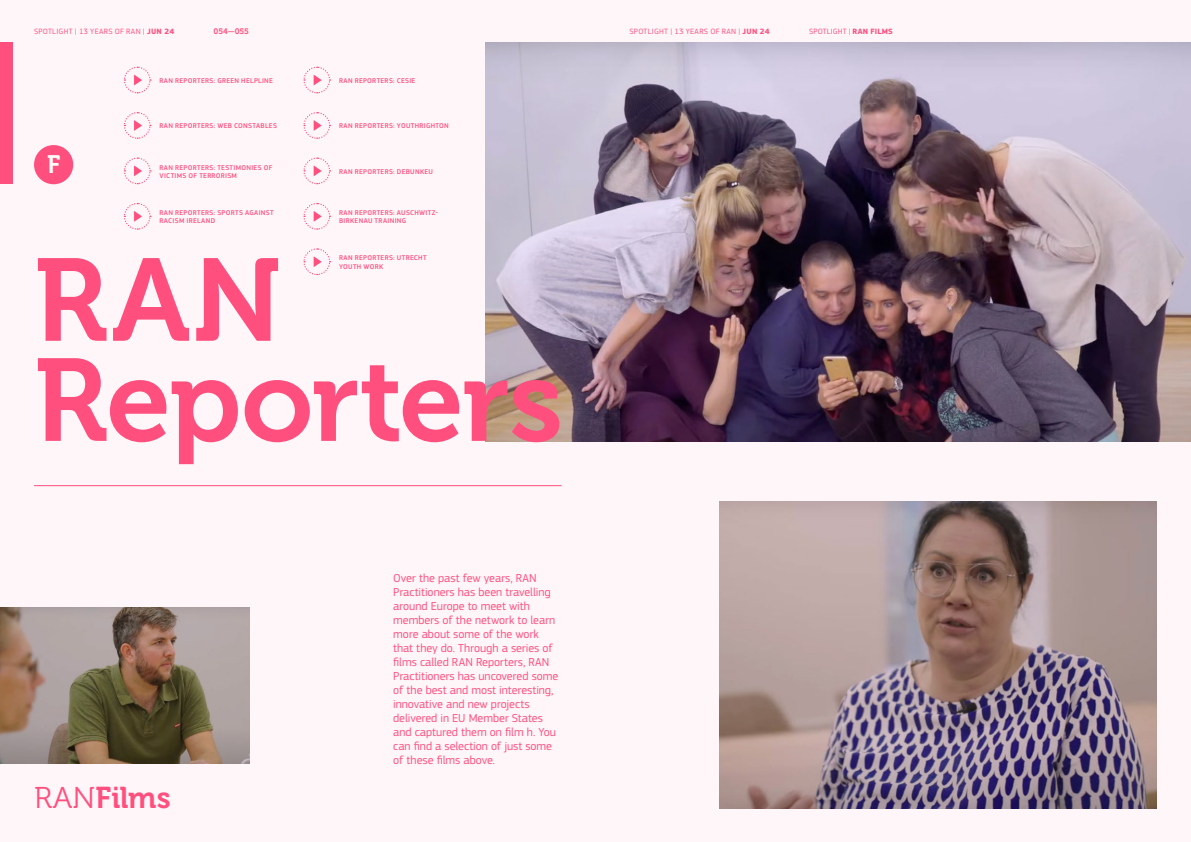
<style>
.page{position:relative;width:1191px;height:842px;background:#fff6f9}
.page>*{position:absolute;margin:0;border:0;box-sizing:border-box;transform-origin:0 0}
.t1{font:116.5px/100.1px "Museo 700";letter-spacing:-.01em;color:#ff4f7e}
.t2{font:30px "Museo 700";letter-spacing:-.005em;color:#ff4f7e}
.t3{font:25.2px "Museo 700";color:#fefaf8}
.t4{font:12px/14px "EC Square Sans Pro";letter-spacing:-.005em;color:#ff4f7e}
.t5{font:8px "EC Square Sans Pro";letter-spacing:.03em;color:#ff4f7e}
.t6{font:8px "Museo 700";letter-spacing:-.005em;color:#ff4f7e}
.t7{font:500 7.2px/8.5px "EC Square Sans Pro";letter-spacing:.045em;color:#ff4f7e}
.s1{font-weight:700}
.s2{font-family:"Museo 300"}
</style>
<div class="page">
<img style="left:485px;top:43px;width:706px;height:398px">
<img style="left:719px;top:502px;width:438px;height:306px">
<div style="left:0;top:43px;width:13px;height:141px;background:#ff4f7e"></div>
<img style="left:0;top:608px;width:249px;height:155px">
<div style="left:34px;top:145px;width:39px;height:39px;background:#ff4f7e;border-radius:50%"></div>
<svg style="left:124px;top:66px;width:27px;height:28px"></svg>
<svg style="left:303px;top:66px;width:28px;height:28px"></svg>
<svg style="left:124px;top:112px;width:27px;height:27px"></svg>
<svg style="left:303px;top:112px;width:28px;height:27px"></svg>
<svg style="left:124px;top:157px;width:27px;height:28px"></svg>
<svg style="left:303px;top:157px;width:28px;height:28px"></svg>
<svg style="left:303px;top:202px;width:28px;height:28px"></svg>
<svg style="left:124px;top:202px;width:27px;height:28px"></svg>
<svg style="left:303px;top:248px;width:28px;height:28px"></svg>
<hr style="left:34px;top:485px;width:527px;height:1px;background:#ff4f7e">
<p class="t6" style="left:214px;top:27px;width:37px">054—055</p>
<p class="t5" style="left:809px;top:27px;width:85px">SPOTLIGHT | <span class="s1">RAN FILMS</span></p>
<p class="t5" style="left:34px;top:27px;width:142px">SPOTLIGHT | 13 YEARS OF RAN | <span class="s1">JUN 24</span></p>
<p class="t5" style="left:629px;top:27px;width:142px">SPOTLIGHT | 13 YEARS OF RAN | <span class="s1">JUN 24</span></p>
<h3 class="t3" style="left:47px;top:151px;width:15px">F</h3>
<p class="t7" style="left:159px;top:76px;width:115px">RAN REPORTERS: GREEN HELPLINE</p>
<p class="t7" style="left:339px;top:76px;width:78px">RAN REPORTERS: CESIE</p>
<p class="t7" style="left:159px;top:122px;width:119px">RAN REPORTERS: WEB CONSTABLES</p>
<p class="t7" style="left:339px;top:122px;width:111px">RAN REPORTERS: YOUTHRIGHTON</p>
<p class="t7" style="left:159px;top:164px;width:114px">RAN REPORTERS: TESTIMONIES OF<br>VICTIMS OF TERRORISM</p>
<p class="t7" style="left:339px;top:167px;width:95px">RAN REPORTERS: DEBUNKEU</p>
<p class="t7" style="left:339px;top:208px;width:101px">RAN REPORTERS: AUSCHWITZ-<br>BIRKENAU TRAINING</p>
<p class="t7" style="left:159px;top:208px;width:116px">RAN REPORTERS: SPORTS AGAINST<br>RACISM IRELAND</p>
<p class="t7" style="left:339px;top:254px;width:89px">RAN REPORTERS: UTRECHT<br>YOUTH WORK</p>
<h1 class="t1" style="left:34px;top:252px;width:531px">RAN<br>Reporters</h1>
<h2 class="t2" style="left:34px;top:781px;width:138px"><span class="s2">RAN</span>Films</h2>
<p class="t4" style="left:393px;top:571px;width:167px">Over the past few years, RAN<br>Practitioners has been travelling around Europe to meet with members of the network to learn more about some of the work that they do. Through a series of films called RAN Reporters, RAN<br>Practitioners has uncovered some of the best and most interesting, innovative and new projects delivered in EU Member States and captured them on film h. You can find a selection of just some of these films above.</p>
</div>
